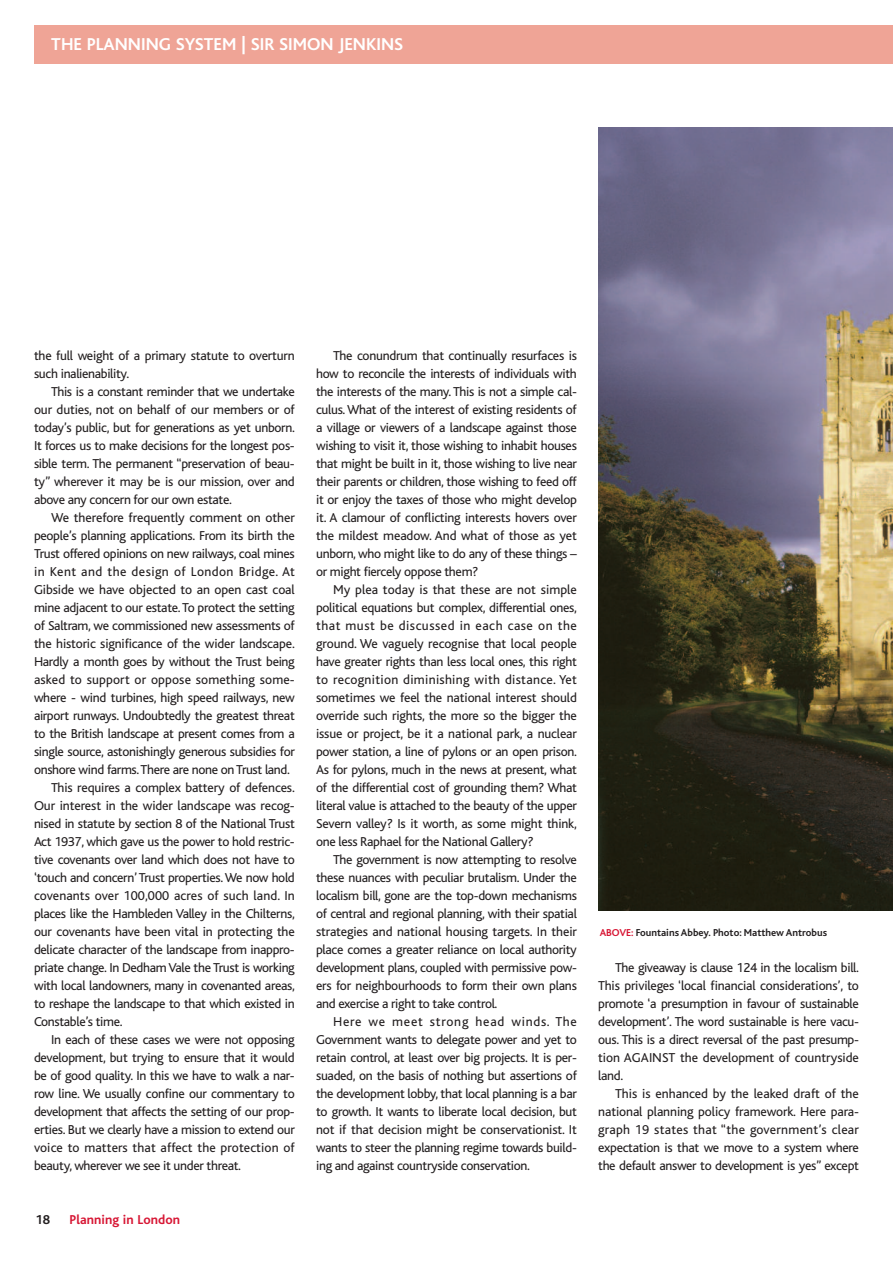
<style>
.page{position:relative;width:893px;height:1263px;background:#fff}
.page>*{position:absolute;margin:0;border:0;box-sizing:border-box;transform-origin:0 0}
.t1{font:700 18px "Bliss";color:#fff}
.t2{font:13.5px/18px "Bliss";letter-spacing:-.025em;color:#231f20;text-align:justify}
.t3{font:13.5px "Bliss";letter-spacing:.01em;color:#231f20}
.t4{font:13.5px "Bliss";letter-spacing:-.005em;color:#231f20}
.t5{font:13.5px "Bliss";letter-spacing:.005em;color:#231f20}
.t6{font:13.5px "Bliss";letter-spacing:.03em;color:#231f20}
.t7{font:700 13.5px "Bliss";letter-spacing:.005em;color:#d71634}
.t8{font:700 13.5px "Bliss";color:#231f20}
.t9{font:700 10.5px "Bliss";color:#231f20}
.s1{color:#d71634}
</style>
<div class="page">
<div style="left:34px;top:26px;width:859px;height:38px;background:#efa496"></div>
<img style="left:598px;top:128px;width:295px;height:782px">
<h1 class="t1" style="left:51px;top:39px;width:353px">THE PLANNING SYSTEM | SIR SIMON JENKINS</h1>
<p class="t2" style="left:34px;top:348px;width:262px">the full weight of a primary statute to overturn such inalienability.</p>
<p class="t2" style="left:34px;top:384px;width:262px;text-indent:17px">This is a constant reminder that we undertake our duties, not on behalf of our members or of today’s public, but for generations as yet unborn.<br>It forces us to make decisions for the longest pos&shy;sible term. The permanent “preservation of beau&shy;ty” wherever it may be is our mission, over and above any concern for our own estate.</p>
<p class="t4" style="left:51px;top:513px;width:245px">We therefore frequently comment on other</p>
<p class="t2" style="left:34px;top:528px;width:262px">people’s planning applications. From its birth the</p>
<p class="t2" style="left:34px;top:546px;width:262px">Trust offered opinions on new railways, coal mines</p>
<p class="t6" style="left:34px;top:567px;width:262px">in Kent and the design of London Bridge. At</p>
<p class="t4" style="left:34px;top:585px;width:262px">Gibside we have objected to an open cast coal</p>
<p class="t2" style="left:34px;top:600px;width:262px">mine adjacent to our estate.To protect the setting</p>
<p class="t2" style="left:34px;top:618px;width:262px">of Saltram, we commissioned new assessments of</p>
<p class="t2" style="left:34px;top:636px;width:262px">the historic significance of the wider landscape.</p>
<p class="t2" style="left:34px;top:654px;width:262px">Hardly a month goes by without the Trust being</p>
<p class="t3" style="left:34px;top:675px;width:262px">asked to support or oppose something some-</p>
<p class="t2" style="left:34px;top:690px;width:262px">where - wind turbines, high speed railways, new</p>
<p class="t2" style="left:34px;top:708px;width:262px">airport runways. Undoubtedly the greatest threat</p>
<p class="t2" style="left:34px;top:726px;width:262px">to the British landscape at present comes from a</p>
<p class="t2" style="left:34px;top:744px;width:262px">single source, astonishingly generous subsidies for</p>
<p class="t2" style="left:34px;top:762px;width:257px">onshore wind farms.There are none on Trust land.</p>
<p class="t2" style="left:51px;top:780px;width:245px">This requires a complex battery of defences.</p>
<p class="t2" style="left:34px;top:798px;width:262px">Our interest in the wider landscape was recog-</p>
<p class="t2" style="left:34px;top:816px;width:262px">nised in statute by section 8 of the National Trust</p>
<p class="t2" style="left:34px;top:834px;width:262px">Act 1937, which gave us the power to hold restric-</p>
<p class="t2" style="left:34px;top:852px;width:262px">tive covenants over land which does not have to</p>
<p class="t2" style="left:34px;top:870px;width:262px">‘touch and concern’Trust properties.We now hold</p>
<p class="t5" style="left:34px;top:891px;width:262px">covenants over 100,000 acres of such land. In</p>
<p class="t2" style="left:34px;top:906px;width:262px">places like the Hambleden Valley in the Chilterns,</p>
<p class="t2" style="left:34px;top:924px;width:262px">our covenants have been vital in protecting the</p>
<p class="t2" style="left:34px;top:942px;width:262px">delicate character of the landscape from inappro-</p>
<p class="t2" style="left:34px;top:960px;width:262px">priate change. In Dedham Vale the Trust is working</p>
<p class="t2" style="left:34px;top:978px;width:262px">with local landowners, many in covenanted areas,</p>
<p class="t2" style="left:34px;top:996px;width:262px">to reshape the landscape to that which existed in</p>
<p class="t2" style="left:34px;top:1014px;width:90px">Constable’s time.</p>
<p class="t2" style="left:51px;top:1032px;width:245px">In each of these cases we were not opposing</p>
<p class="t2" style="left:34px;top:1050px;width:262px">development, but trying to ensure that it would</p>
<p class="t2" style="left:34px;top:1068px;width:262px">be of good quality. In this we have to walk a nar-</p>
<p class="t2" style="left:34px;top:1086px;width:262px">row line. We usually confine our commentary to</p>
<p class="t2" style="left:34px;top:1104px;width:262px">development that affects the setting of our prop-</p>
<p class="t2" style="left:34px;top:1122px;width:262px">erties. But we clearly have a mission to extend our</p>
<p class="t3" style="left:34px;top:1143px;width:262px">voice to matters that affect the protection of</p>
<p class="t2" style="left:34px;top:1158px;width:209px">beauty, wherever we see it under threat.</p>
<p class="t8" style="left:36px;top:1215px;width:16px">18</p>
<p class="t7" style="left:70px;top:1215px;width:112px">Planning in London</p>
<p class="t2" style="left:316px;top:348px;width:262px;text-indent:17px">The conundrum that continually resurfaces is how to reconcile the interests of individuals with the interests of the many. This is not a simple cal&shy;culus.What of the interest of existing residents of a village or viewers of a landscape against those wishing to visit it, those wishing to inhabit houses that might be built in it, those wishing to live near their parents or children, those wishing to feed off it or enjoy the taxes of those who might develop it. A clamour of conflicting interests hovers over the mildest meadow. And what of those as yet unborn, who might like to do any of these things – or might fiercely oppose them?</p>
<p class="t2" style="left:316px;top:582px;width:262px;text-indent:17px">My plea today is that these are not simple political equations but complex, differential ones, that must be discussed in each case on the ground. We vaguely recognise that local people have greater rights than less local ones, this right to recognition diminishing with distance. Yet sometimes we feel the national interest should override such rights, the more so the bigger the issue or project, be it a national park, a nuclear power station, a line of pylons or an open prison.<br>As for pylons, much in the news at present, what of the differential cost of grounding them? What literal value is attached to the beauty of the upper Severn valley? Is it worth, as some might think, one less Raphael for the National Gallery?</p>
<p class="t2" style="left:316px;top:852px;width:262px;text-indent:17px">The government is now attempting to resolve these nuances with peculiar brutalism. Under the localism bill, gone are the top-down mechanisms of central and regional planning, with their spatial strategies and national housing targets. In their place comes a greater reliance on local authority development plans, coupled with permissive pow&shy;ers for neighbourhoods to form their own plans and exercise a right to take control.</p>
<p class="t2" style="left:316px;top:1014px;width:262px;text-indent:17px">Here we meet strong head winds. The Government wants to delegate power and yet to retain control, at least over big projects. It is per&shy;suaded, on the basis of nothing but assertions of the development lobby, that local planning is a bar to growth. It wants to liberate local decision, but not if that decision might be conservationist. It wants to steer the planning regime towards build&shy;ing and against countryside conservation.</p>
<p class="t9" style="left:600px;top:929px;width:229px"><span class="s1">ABOVE:</span> Fountains Abbey. Photo: Matthew Antrobus</p>
<p class="t2" style="left:598px;top:960px;width:262px;text-indent:17px">The giveaway is clause 124 in the localism bill.<br>This privileges ‘local financial considerations’, to promote ‘a presumption in favour of sustainable development’. The word sustainable is here vacu&shy;ous. This is a direct reversal of the past presump&shy;tion AGAINST the development of countryside land.</p>
<p class="t2" style="left:598px;top:1086px;width:262px;text-indent:17px">This is enhanced by the leaked draft of the national planning policy framework. Here para&shy;graph 19 states that “the government’s clear expectation is that we move to a system where the default answer to development is yes” except</p>
</div>
